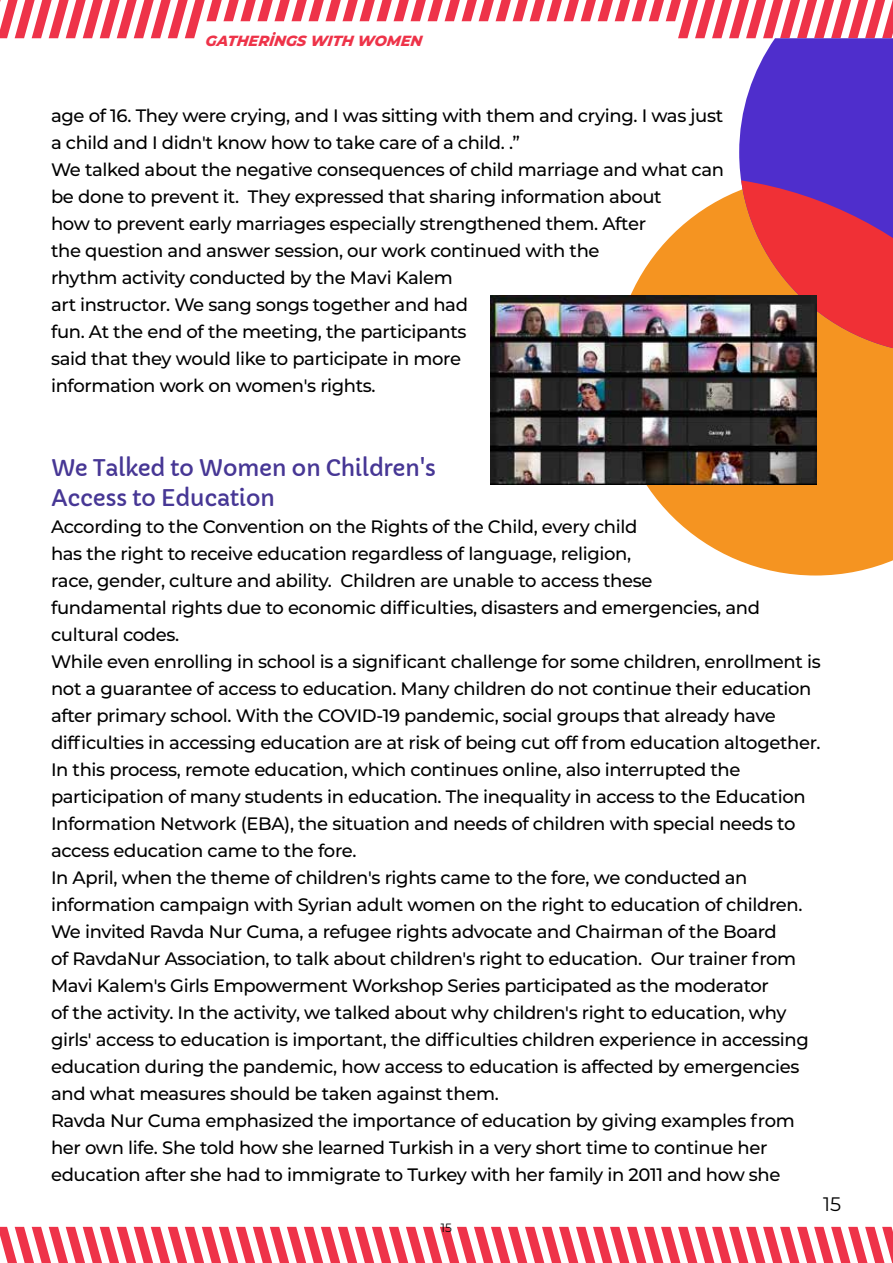
<style>
.page{position:relative;width:893px;height:1263px;background:#fff}
.page>*{position:absolute;margin:0;border:0;box-sizing:border-box;transform-origin:0 0}
.t1{font:22.5px/30px "Capriola";letter-spacing:-.02em;color:#473795}
.t2{font:19.5px "Montserrat";color:#000}
.t3{font:500 18px/27px "Montserrat";letter-spacing:-.02em;color:#000}
.t4{font:italic 800 14.7px "Montserrat";letter-spacing:-.005em;color:#ee3349}
.t5{font:12px "Montserrat";color:#000}
</style>
<div class="page">
<svg style="left:0;top:1227px;width:893px;height:36px"></svg>
<svg style="left:0;top:0;width:893px;height:39px"></svg>
<svg style="left:614px;top:190px;width:279px;height:385px;fill:#f59421"></svg>
<svg style="left:739px;top:38px;width:154px;height:258px;background:#5b3ccd"></svg>
<svg style="left:741px;top:180px;width:152px;height:174px;background:#d5414a"></svg>
<img style="left:490px;top:296px;width:326px;height:189px">
<p class="t4" style="left:205px;top:30px;width:221px">GATHERINGS WITH WOMEN</p>
<p class="t3" style="left:51px;top:101px;width:675px">age of 16. They were crying, and I was sitting with them and crying. I was just a child and I didn't know how to take care of a child. .”<br>We talked about the negative consequences of child marriage and what can be done to prevent it. They expressed that sharing information about<br>how to prevent early marriages especially strengthened them. After<br>the question and answer session, our work continued with the<br>rhythm activity conducted by the Mavi Kalem<br>art instructor. We sang songs together and had<br>fun. At the end of the meeting, the participants<br>said that they would like to participate in more<br>information work on women's rights.</p>
<p class="t1" style="left:51px;top:453px;width:387px">We Talked to Women on Children's<br>Access to Education</p>
<p class="t3" style="left:51px;top:512px;width:771px">According to the Convention on the Rights of the Child, every child<br>has the right to receive education regardless of language, religion,<br>race, gender, culture and ability. Children are unable to access these<br>fundamental rights due to economic difficulties, disasters and emergencies, and cultural codes.<br>While even enrolling in school is a significant challenge for some children, enrollment is not a guarantee of access to education. Many children do not continue their education after primary school. With the COVID-19 pandemic, social groups that already have difficulties in accessing education are at risk of being cut off from education altogether.<br>In this process, remote education, which continues online, also interrupted the participation of many students in education. The inequality in access to the Education Information Network (EBA), the situation and needs of children with special needs to access education came to the fore.<br>In April, when the theme of children's rights came to the fore, we conducted an information campaign with Syrian adult women on the right to education of children.<br>We invited Ravda Nur Cuma, a refugee rights advocate and Chairman of the Board<br>of RavdaNur Association, to talk about children's right to education. Our trainer from Mavi Kalem's Girls Empowerment Workshop Series participated as the moderator<br>of the activity. In the activity, we talked about why children's right to education, why girls' access to education is important, the difficulties children experience in accessing education during the pandemic, how access to education is affected by emergencies and what measures should be taken against them.<br>Ravda Nur Cuma emphasized the importance of education by giving examples from her own life. She told how she learned Turkish in a very short time to continue her education after she had to immigrate to Turkey with her family in 2011 and how she</p>
<p class="t5" style="left:441px;top:1219px;width:13px">15</p>
<p class="t2" style="left:823px;top:1190px;width:20px">15</p>
</div>
